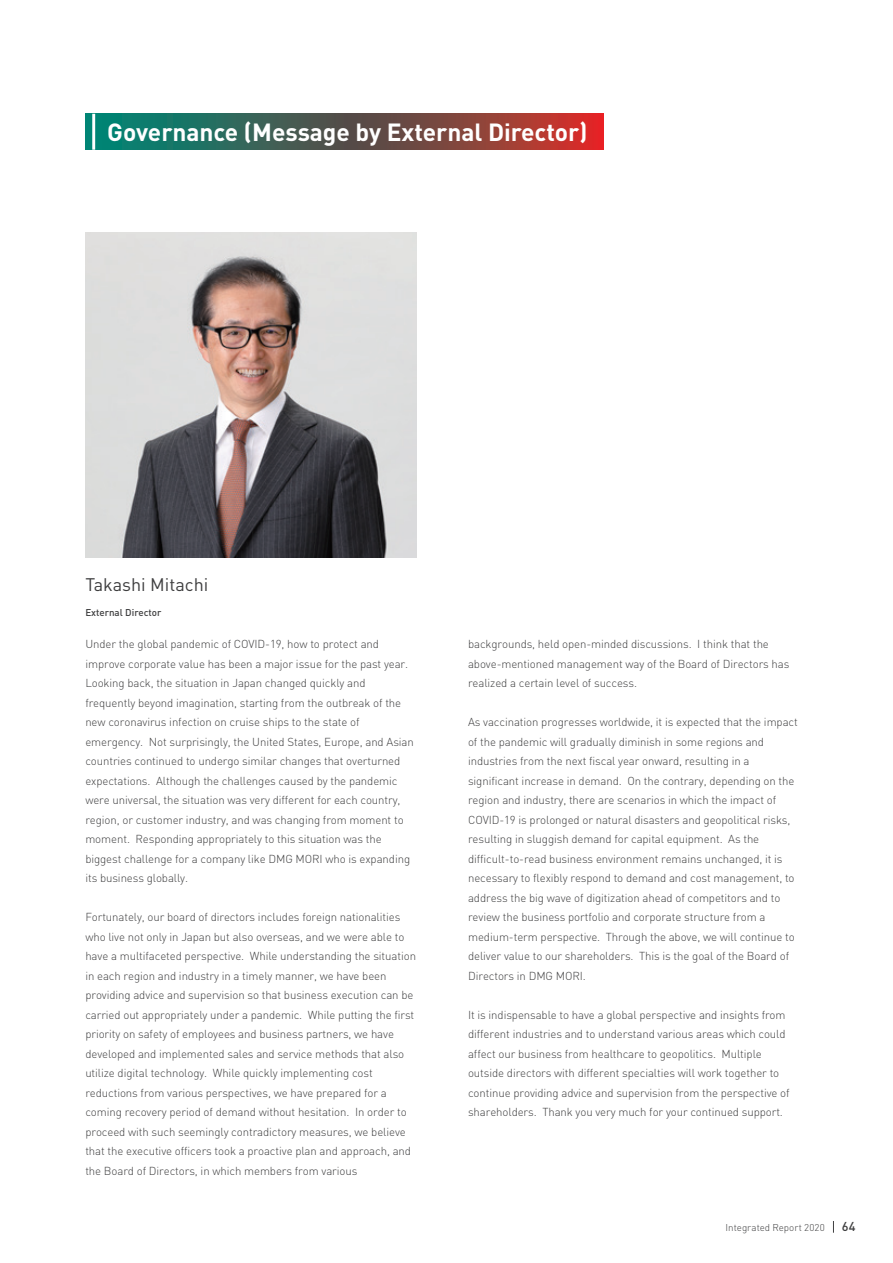
<style>
.page{position:relative;width:893px;height:1263px;background:#fff}
.page>*{position:absolute;margin:0;border:0;box-sizing:border-box;transform-origin:0 0}
.t1{font:700 24.45px "DIN Pro";color:#fff}
.t2{font:18px "DIN Pro";color:#3e3e3f}
.t3{font:500 12.75px "DIN Pro";color:#3e3e3f}
.t4{font:300 11.4px/19.5px "DIN Pro";letter-spacing:-.01em;color:#3e3e3f}
.t5{font:300 9.75px "DIN Pro";letter-spacing:.005em;color:#3e3e3f}
.t6{font:500 9.75px "DIN Pro";color:#3e3e3f}
</style>
<div class="page">
<img style="left:85px;top:232px;width:332px;height:325px">
<svg style="left:833px;top:1221px;width:1px;height:12px"></svg>
<svg style="left:85px;top:114px;width:519px;height:36px;background:#5c564c"></svg>
<hr style="left:92px;top:114px;width:3px;height:36px;background:#fff">
<h1 class="t1" style="left:107px;top:113px;width:482px">Governance (Message by External Director)</h1>
<h2 class="t2" style="left:85px;top:570px;width:124px">Takashi Mitachi</h2>
<p class="t6" style="left:85px;top:605px;width:77px">External Director</p>
<p class="t4" style="left:85px;top:633px;width:330px">Under the global pandemic of COVID-19, how to protect and improve corporate value has been a major issue for the past year.<br>Looking back, the situation in Japan changed quickly and frequently beyond imagination, starting from the outbreak of the new coronavirus infection on cruise ships to the state of emergency. Not surprisingly, the United States, Europe, and Asian countries continued to undergo similar changes that overturned expectations. Although the challenges caused by the pandemic were universal, the situation was very different for each country, region, or customer industry, and was changing from moment to moment. Responding appropriately to this situation was the biggest challenge for a company like DMG MORI who is expanding its business globally.</p>
<p class="t4" style="left:85px;top:906px;width:332px">Fortunately, our board of directors includes foreign nationalities who live not only in Japan but also overseas, and we were able to have a multifaceted perspective. While understanding the situation in each region and industry in a timely manner, we have been providing advice and supervision so that business execution can be carried out appropriately under a pandemic. While putting the first priority on safety of employees and business partners, we have developed and implemented sales and service methods that also utilize digital technology. While quickly implementing cost reductions from various perspectives, we have prepared for a coming recovery period of demand without hesitation. In order to proceed with such seemingly contradictory measures, we believe that the executive officers took a proactive plan and approach, and the Board of Directors, in which members from various</p>
<p class="t4" style="left:468px;top:634px;width:323px">backgrounds, held open-minded discussions. I think that the above-mentioned management way of the Board of Directors has realized a certain level of success.</p>
<p class="t4" style="left:468px;top:712px;width:331px">As vaccination progresses worldwide, it is expected that the impact of the pandemic will gradually diminish in some regions and industries from the next fiscal year onward, resulting in a significant increase in demand. On the contrary, depending on the region and industry, there are scenarios in which the impact of COVID-19 is prolonged or natural disasters and geopolitical risks, resulting in sluggish demand for capital equipment. As the difficult-to-read business environment remains unchanged, it is necessary to flexibly respond to demand and cost management, to address the big wave of digitization ahead of competitors and to review the business portfolio and corporate structure from a medium-term perspective. Through the above, we will continue to deliver value to our shareholders. This is the goal of the Board of Directors in DMG MORI.</p>
<p class="t4" style="left:468px;top:1004px;width:323px">It is indispensable to have a global perspective and insights from different industries and to understand various areas which could affect our business from healthcare to geopolitics. Multiple outside directors with different specialties will work together to continue providing advice and supervision from the perspective of shareholders. Thank you very much for your continued support.</p>
<p class="t5" style="left:726px;top:1219px;width:101px">Integrated Report 2020</p>
<p class="t3" style="left:842px;top:1217px;width:15px">64</p>
</div>
